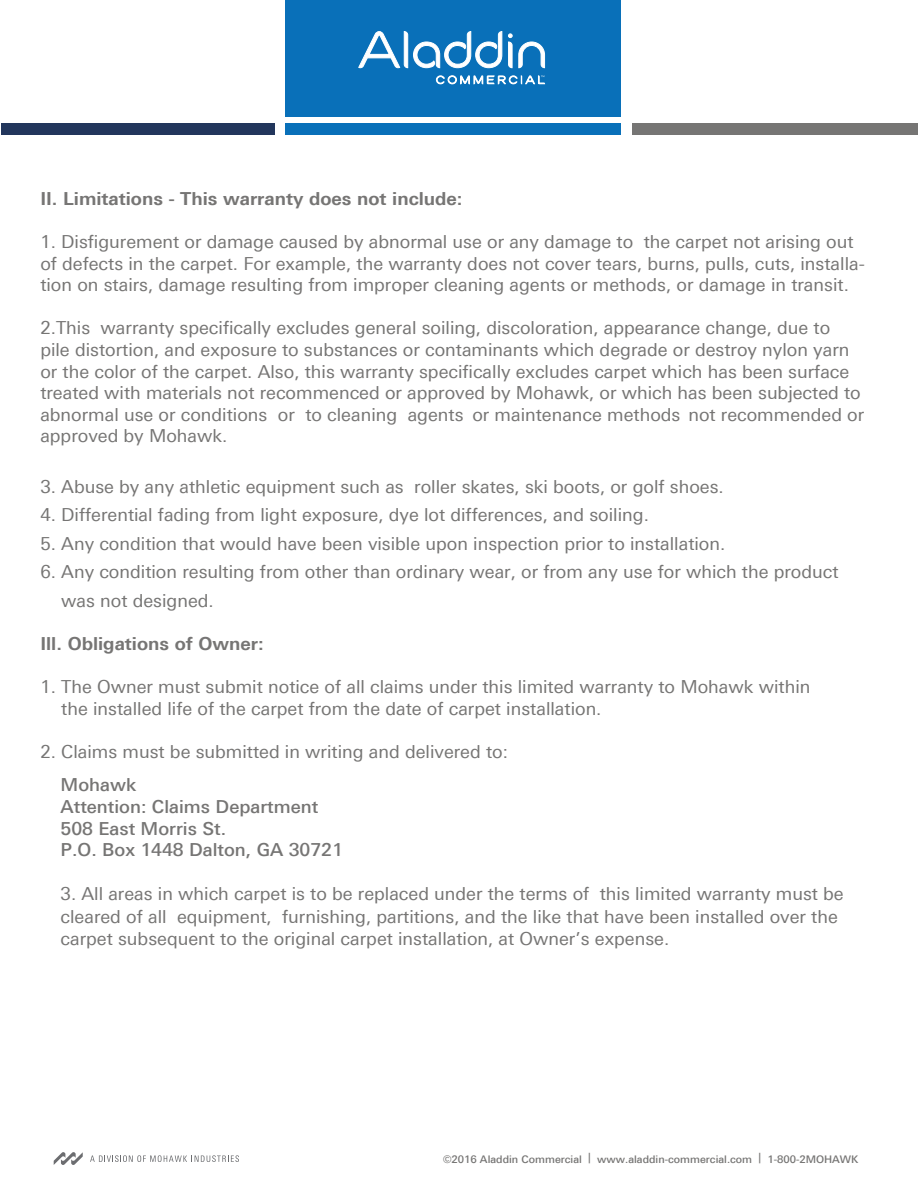
<style>
.page{position:relative;width:918px;height:1188px;background:#fff}
.page>*{position:absolute;margin:0;border:0;box-sizing:border-box;transform-origin:0 0}
.t1{font:18px/21.6px "Linotype Univers Basic";color:#767574}
.t2{font:500 18px "Linotype Univers Basic";color:#767574}
.t3{font:700 18px "Linotype Univers Basic";color:#767574}
.t4{font:500 10.5px "Linotype Univers Basic";color:#767574}
</style>
<div class="page">
<div style="left:286px;top:0;width:335px;height:117px;background:#0970b9"></div>
<div style="left:286px;top:124px;width:335px;height:11px;background:#0970b9"></div>
<div style="left:1px;top:124px;width:274px;height:11px;background:#22365c"></div>
<div style="left:632px;top:124px;width:286px;height:11px;background:#767574"></div>
<svg style="left:358px;top:31px;width:187px;height:54px"></svg>
<svg style="left:54px;top:1152px;width:29px;height:13px"></svg>
<svg style="left:90px;top:1155px;width:149px;height:7px"></svg>
<p class="t3" style="left:40px;top:188px;width:424px">II. Limitations - This warranty does not include:</p>
<p class="t1" style="left:40px;top:231px;width:826px">1. Disfigurement or damage caused by abnormal use or any damage to the carpet not arising out of defects in the carpet. For example, the warranty does not cover tears, burns, pulls, cuts, installa&shy;tion on stairs, damage resulting from improper cleaning agents or methods, or damage in transit.</p>
<p class="t1" style="left:40px;top:317px;width:825px">2.This warranty specifically excludes general soiling, discoloration, appearance change, due to<br>pile distortion, and exposure to substances or contaminants which degrade or destroy nylon yarn or the color of the carpet. Also, this warranty specifically excludes carpet which has been surface treated with materials not recommenced or approved by Mohawk, or which has been subjected to abnormal use or conditions or to cleaning agents or maintenance methods not recommended or approved by Mohawk.</p>
<p class="t1" style="left:40px;top:475px;width:685px">3. Abuse by any athletic equipment such as roller skates, ski boots, or golf shoes.</p>
<p class="t1" style="left:40px;top:504px;width:610px">4. Differential fading from light exposure, dye lot differences, and soiling.</p>
<p class="t1" style="left:40px;top:532px;width:687px">5. Any condition that would have been visible upon inspection prior to installation.</p>
<p class="t1" style="left:61px;top:557px;width:779px;line-height:28.5px;text-indent:-21px">6. Any condition resulting from other than ordinary wear, or from any use for which the product was not designed.</p>
<p class="t3" style="left:40px;top:632px;width:225px">Ill. Obligations of Owner:</p>
<p class="t1" style="left:61px;top:676px;width:751px;text-indent:-21px">1. The Owner must submit notice of all claims under this limited warranty to Mohawk within the installed life of the carpet from the date of carpet installation.</p>
<p class="t1" style="left:40px;top:741px;width:469px">2. Claims must be submitted in writing and delivered to:</p>
<p class="t2" style="left:61px;top:774px;width:77px">Mohawk</p>
<p class="t2" style="left:61px;top:796px;width:259px">Attention: Claims Department</p>
<p class="t2" style="left:61px;top:818px;width:167px">508 East Morris St.</p>
<p class="t2" style="left:61px;top:839px;width:284px">P.O. Box 1448 Dalton, GA 30721</p>
<p class="t1" style="left:61px;top:883px;width:785px;line-height:22.5px">3. All areas in which carpet is to be replaced under the terms of this limited warranty must be cleared of all equipment, furnishing, partitions, and the like that have been installed over the carpet subsequent to the original carpet installation, at Owner’s expense.</p>
<p class="t4" style="left:443px;top:1153px;width:417px">©2016 Aladdin Commercial | www.aladdin-commercial.com | 1-800-2MOHAWK</p>
</div>
